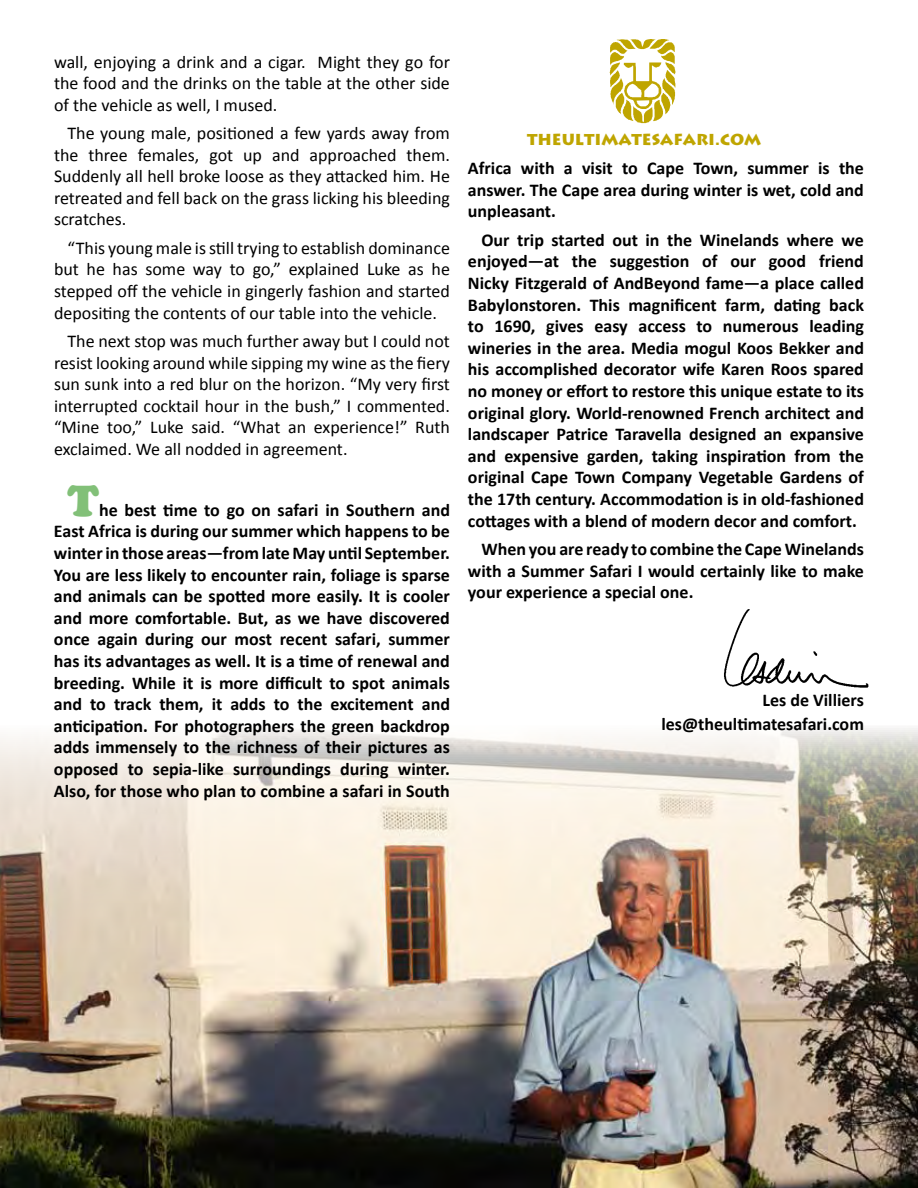
<style>
.page{position:relative;width:918px;height:1188px;background:#fff}
.page>*{position:absolute;margin:0;border:0;box-sizing:border-box;transform-origin:0 0}
.t1{font:900 45px "Cooper";color:#82c078}
.t2{font:700 18px/21.6px "Calibri";color:#000;text-align:justify}
.t3{font:18px/21.6px "Calibri";color:#000;text-align:justify}
.t4{font:700 15.6px "Lithograph";color:#bfa500}
</style>
<div class="page">
<img style="left:0;top:728px;width:918px;height:460px">
<img style="left:724px;top:609px;width:145px;height:79px">
<svg style="left:610px;top:39px;width:65px;height:84px"></svg>
<p class="t3" style="left:54px;top:51px;width:397px">wall, enjoying a drink and a cigar. Might they go for the food and the drinks on the table at the other side of the vehicle as well, I mused.</p>
<p class="t3" style="left:54px;top:122px;width:398px;text-indent:14px">The young male, positioned a few yards away from the three females, got up and approached them.<br>Suddenly all hell broke loose as they attacked him. He retreated and fell back on the grass licking his bleeding scratches.</p>
<p class="t3" style="left:54px;top:237px;width:398px;text-indent:14px">“This young male is still trying to establish dominance but he has some way to go,” explained Luke as he stepped off the vehicle in gingerly fashion and started depositing the contents of our table into the vehicle.</p>
<p class="t3" style="left:54px;top:330px;width:397px;text-indent:14px">The next stop was much further away but I could not resist looking around while sipping my wine as the fiery sun sunk into a red blur on the horizon. “My very first interrupted cocktail hour in the bush,” I commented. “Mine too,” Luke said. “What an experience!” Ruth exclaimed. We all nodded in agreement.</p>
<h1 class="t1" style="left:68px;top:474px;width:33px">T</h1>
<p class="t2" style="left:54px;top:499px;width:398px;text-indent:45px">he best time to go on safari in Southern and East Africa is during our summer which happens to be winter in those areas—from late May until September.<br>You are less likely to encounter rain, foliage is sparse and animals can be spotted more easily. It is cooler and more comfortable. But, as we have discovered once again during our most recent safari, summer has its advantages as well. It is a time of renewal and breeding. While it is more difficult to spot animals and to track them, it adds to the excitement and anticipation. For photographers the green backdrop adds immensely to the richness of their pictures as opposed to sepia-like surroundings during winter.<br>Also, for those who plan to combine a safari in South</p>
<p class="t4" style="left:527px;top:130px;width:236px">THEULTIMATESAFARI.COM</p>
<p class="t2" style="left:468px;top:157px;width:398px">Africa with a visit to Cape Town, summer is the answer. The Cape area during winter is wet, cold and unpleasant.</p>
<p class="t2" style="left:468px;top:229px;width:398px;text-indent:14px">Our trip started out in the Winelands where we enjoyed—at the suggestion of our good friend Nicky Fitzgerald of AndBeyond fame—a place called Babylonstoren. This magnificent farm, dating back to 1690, gives easy access to numerous leading wineries in the area. Media mogul Koos Bekker and his accomplished decorator wife Karen Roos spared no money or effort to restore this unique estate to its original glory. World-renowned French architect and landscaper Patrice Taravella designed an expansive and expensive garden, taking inspiration from the original Cape Town Company Vegetable Gardens of the 17th century. Accommodation is in old-fashioned cottages with a blend of modern decor and comfort.</p>
<p class="t2" style="left:468px;top:538px;width:398px;text-indent:14px">When you are ready to combine the Cape Winelands with a Summer Safari I would certainly like to make your experience a special one.</p>
<p class="t2" style="left:661px;top:689px;width:204px;line-height:23.2px;text-align:right">Les de Villiers les@theultimatesafari.com</p>
</div>
